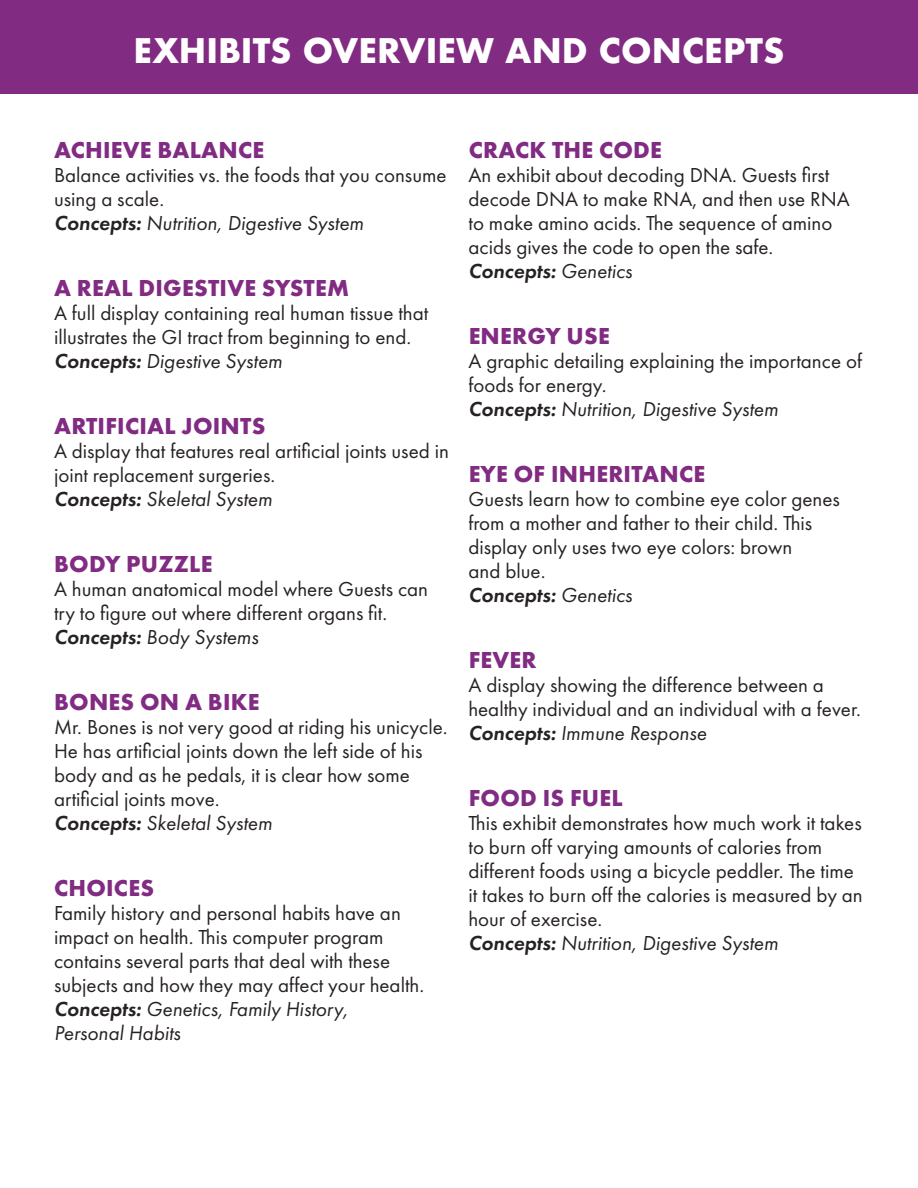
<style>
.page{position:relative;width:918px;height:1188px;background:#fff}
.page>*{position:absolute;margin:0;border:0;box-sizing:border-box;transform-origin:0 0}
.t1{font:700 33px "Futura";color:#fff}
.t2{font:700 24px "Futura PT";letter-spacing:.01em;color:#812b83}
.t3{font:21px/24px "Futura PT";color:#272222}
.s1{font-weight:600;font-style:italic}
.s2{font-style:italic}
</style>
<div class="page">
<div style="left:0;top:0;width:918px;height:94px;background:#812b83"></div>
<h1 class="t1" style="left:134px;top:27px;width:652px">EXHIBITS OVERVIEW AND CONCEPTS</h1>
<p class="t2" style="left:54px;top:134px;width:212px">ACHIEVE BALANCE</p>
<p class="t3" style="left:54px;top:163px;width:394px">Balance activities vs. the foods that you consume using a scale.<br><span class="s1">Concepts:</span> <span class="s2">Nutrition, Digestive System</span></p>
<p class="t2" style="left:54px;top:272px;width:296px">A REAL DIGESTIVE SYSTEM</p>
<p class="t3" style="left:54px;top:301px;width:376px">A full display containing real human tissue that illustrates the GI tract from beginning to end.<br><span class="s1">Concepts:</span> <span class="s2">Digestive System</span></p>
<p class="t2" style="left:54px;top:410px;width:213px">ARTIFICIAL JOINTS</p>
<p class="t3" style="left:54px;top:439px;width:396px">A display that features real artificial joints used in joint replacement surgeries.<br><span class="s1">Concepts:</span> <span class="s2">Skeletal System</span></p>
<p class="t2" style="left:54px;top:548px;width:160px">BODY PUZZLE</p>
<p class="t3" style="left:54px;top:577px;width:376px">A human anatomical model where Guests can try to figure out where different organs fit.<br><span class="s1">Concepts:</span> <span class="s2">Body Systems</span></p>
<p class="t2" style="left:54px;top:686px;width:207px">BONES ON A BIKE</p>
<p class="t3" style="left:54px;top:715px;width:395px">Mr. Bones is not very good at riding his unicycle.<br>He has artificial joints down the left side of his body and as he pedals, it is clear how some artificial joints move.<br><span class="s1">Concepts:</span> <span class="s2">Skeletal System</span></p>
<p class="t2" style="left:54px;top:872px;width:101px">CHOICES</p>
<p class="t3" style="left:54px;top:901px;width:372px">Family history and personal habits have an impact on health. This computer program contains several parts that deal with these subjects and how they may affect your health.<br><span class="s1">Concepts:</span> <span class="s2">Genetics, Family History,<br>Personal Habits</span></p>
<p class="t2" style="left:469px;top:134px;width:195px">CRACK THE CODE</p>
<p class="t3" style="left:469px;top:163px;width:383px">An exhibit about decoding DNA. Guests first decode DNA to make RNA, and then use RNA to make amino acids. The sequence of amino acids gives the code to open the safe.<br><span class="s1">Concepts:</span> <span class="s2">Genetics</span></p>
<p class="t2" style="left:469px;top:320px;width:143px">ENERGY USE</p>
<p class="t3" style="left:469px;top:349px;width:395px">A graphic detailing explaining the importance of foods for energy.<br><span class="s1">Concepts:</span> <span class="s2">Nutrition, Digestive System</span></p>
<p class="t2" style="left:469px;top:458px;width:238px">EYE OF INHERITANCE</p>
<p class="t3" style="left:469px;top:487px;width:373px">Guests learn how to combine eye color genes from a mother and father to their child. This display only uses two eye colors: brown<br>and blue.<br><span class="s1">Concepts:</span> <span class="s2">Genetics</span></p>
<p class="t2" style="left:469px;top:644px;width:69px">FEVER</p>
<p class="t3" style="left:469px;top:673px;width:394px">A display showing the difference between a healthy individual and an individual with a fever.<br><span class="s1">Concepts:</span> <span class="s2">Immune Response</span></p>
<p class="t2" style="left:469px;top:782px;width:156px">FOOD IS FUEL</p>
<p class="t3" style="left:469px;top:811px;width:396px">This exhibit demonstrates how much work it takes to burn off varying amounts of calories from different foods using a bicycle peddler. The time it takes to burn off the calories is measured by an hour of exercise.<br><span class="s1">Concepts:</span> <span class="s2">Nutrition, Digestive System</span></p>
</div>
